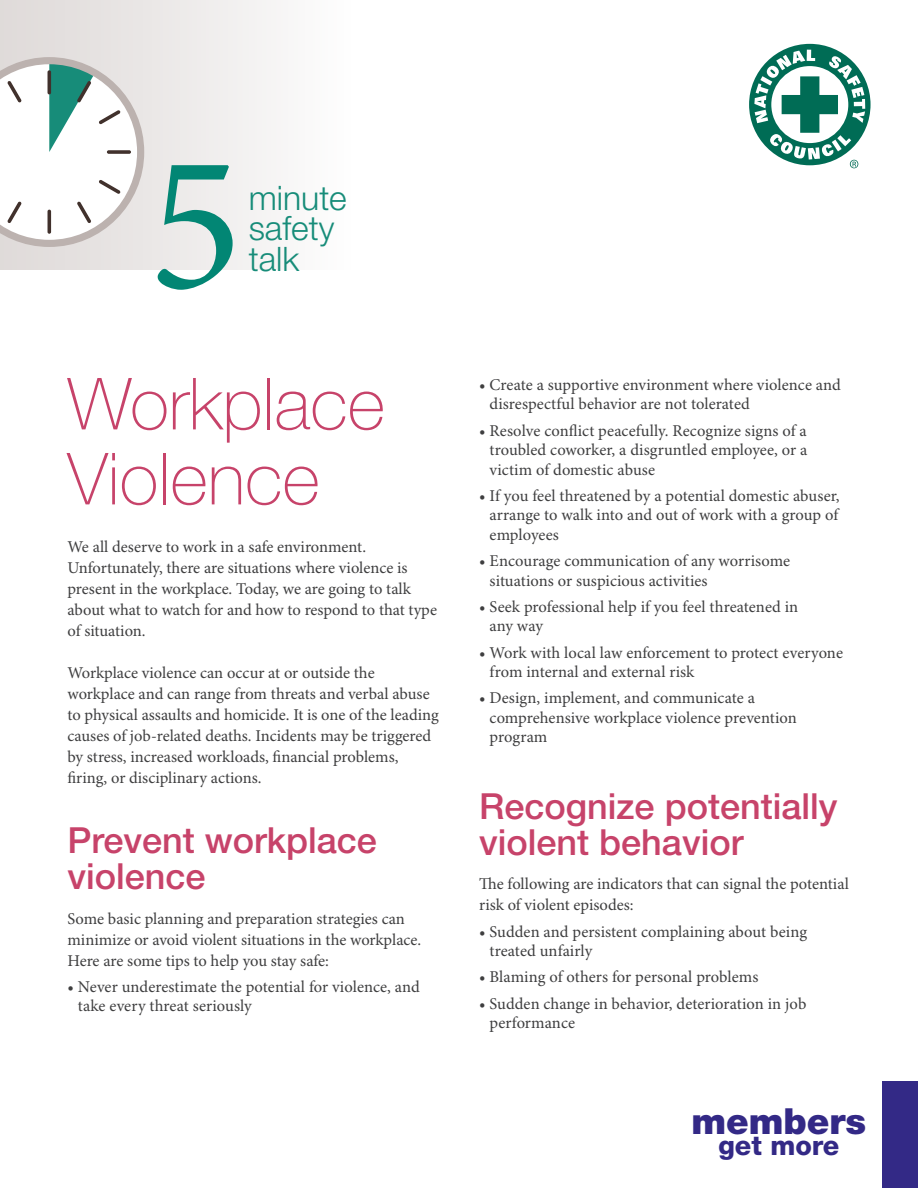
<style>
.page{position:relative;width:918px;height:1188px;background:#fff}
.page>*{position:absolute;margin:0;border:0;box-sizing:border-box;transform-origin:0 0}
.t1{font:196.2px "Minion Pro";color:#028674}
.t2{font:100 72px/75px "Helvetica Neue LT Std";color:#c7436a}
.H2_red{font:500 36px/36px "Helvetica Neue LT Std";color:#c7436a}
.t3{font:900 36px "Helvetica Neue LT Std";color:#332986}
.t4{font:300 33.75px/30.3px "Helvetica Neue LT Std";color:#178c79}
.t5{font:800 27px "Helvetica Neue LT Std";color:#332986}
.body_bullets{font:16.5px/19.5px "Minion Pro";color:#3e3e3f}
.body{font:16.5px/21px "Minion Pro";letter-spacing:-.005em;color:#3e3e3f}
</style>
<div class="page">
<div style="left:749px;top:44px;width:122px;height:121px;background:#006c55;border-radius:50%"></div>
<svg style="left:754px;top:50px;width:111px;height:118px"></svg>
<div style="left:882px;top:1081px;width:36px;height:107px;background:#332986"></div>
<div style="left:0;top:0;width:459px;height:270px;background:linear-gradient(to right,#dfdad9,#fff)"></div>
<svg style="left:0;top:57px;width:144px;height:190px"></svg>
<p class="t1" style="left:148px;top:108px;width:96px">5</p>
<p class="t4" style="left:249px;top:182px;width:100px">minute</p>
<p class="t4" style="left:249px;top:213px;width:87px">safety talk</p>
<h1 class="t2" style="left:68px;top:366px;width:319px">Workplace<br>Violence</h1>
<p class="body" style="left:68px;top:537px;width:371px">We all deserve to work in a safe environment.<br>Unfortunately, there are situations where violence is present in the workplace. Today, we are going to talk about what to watch for and how to respond to that type of situation.</p>
<p class="body" style="left:68px;top:663px;width:373px">Workplace violence can occur at or outside the workplace and can range from threats and verbal abuse to physical assaults and homicide. It is one of the leading causes of job-related deaths. Incidents may be triggered by stress, increased workloads, financial problems, firing, or disciplinary actions.</p>
<p class="H2_red" style="left:68px;top:822px;width:311px">Prevent workplace violence</p>
<p class="body" style="left:68px;top:909px;width:355px">Some basic planning and preparation strategies can minimize or avoid violent situations in the workplace.</p>
<p class="body" style="left:68px;top:951px;width:263px">Here are some tips to help you stay safe:</p>
<p class="body_bullets" style="left:78px;top:978px;width:344px;text-indent:-10px">• Never underestimate the potential for violence, and take every threat seriously</p>
<p class="body_bullets" style="left:490px;top:376px;width:353px;text-indent:-10px">• Create a supportive environment where violence and disrespectful behavior are not tolerated</p>
<p class="body_bullets" style="left:490px;top:421px;width:319px;text-align:justify;text-indent:-10px">• Resolve conflict peacefully. Recognize signs of a troubled coworker, a disgruntled employee, or a victim of domestic abuse</p>
<p class="body_bullets" style="left:490px;top:487px;width:352px;text-align:justify;text-indent:-10px">• If you feel threatened by a potential domestic abuser, arrange to walk into and out of work with a group of employees</p>
<p class="body_bullets" style="left:490px;top:552px;width:302px;text-indent:-10px">• Encourage communication of any worrisome situations or suspicious activities</p>
<p class="body_bullets" style="left:490px;top:598px;width:310px;text-indent:-10px">• Seek professional help if you feel threatened in any way</p>
<p class="body_bullets" style="left:490px;top:643px;width:355px;text-indent:-10px">• Work with local law enforcement to protect everyone from internal and external risk</p>
<p class="body_bullets" style="left:490px;top:689px;width:309px;text-indent:-10px">• Design, implement, and communicate a comprehensive workplace violence prevention program</p>
<p class="H2_red" style="left:479px;top:788px;width:360px">Recognize potentially violent behavior</p>
<p class="body" style="left:479px;top:874px;width:371px">The following are indicators that can signal the potential risk of violent episodes:</p>
<p class="body_bullets" style="left:490px;top:922px;width:319px;text-indent:-10px">• Sudden and persistent complaining about being treated unfairly</p>
<p class="body_bullets" style="left:479px;top:968px;width:281px">• Blaming of others for personal problems</p>
<p class="body_bullets" style="left:490px;top:994px;width:318px;text-indent:-10px">• Sudden change in behavior, deterioration in job performance</p>
<h3 class="t3" style="left:692px;top:1099px;width:176px">members</h3>
<h3 class="t5" style="left:718px;top:1129px;width:123px">get more</h3>
</div>
